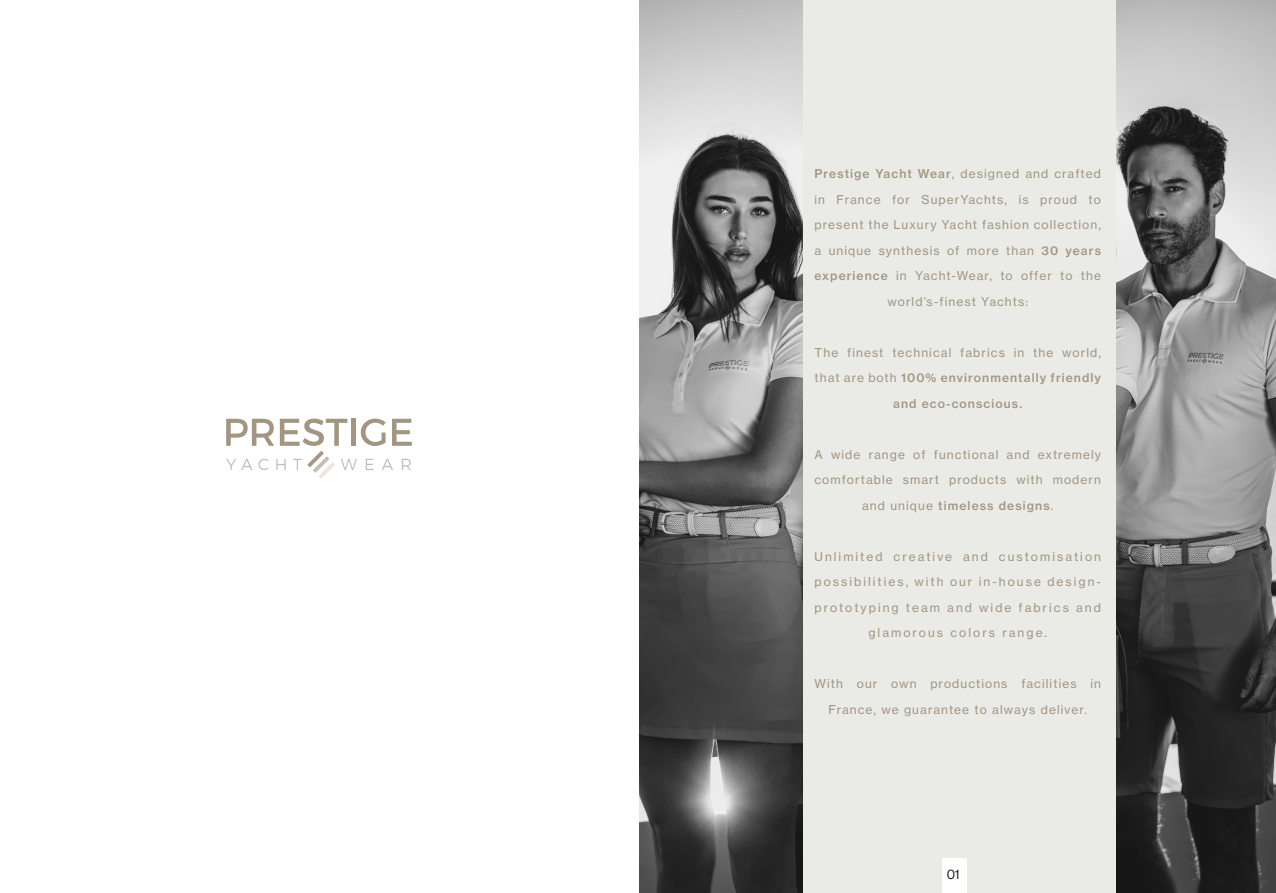
<style>
.page{position:relative;width:1276px;height:893px;background:#fff}
.page>*{position:absolute;margin:0;border:0;box-sizing:border-box;transform-origin:0 0}
.t1{font:13.5px "N Haas Grotesk DS Pro 55 Rg";color:#231f20}
.t2{font:12px/25.5px "N Haas Grotesk TX Pro 55 Rg";letter-spacing:.09em;color:#a29683;text-align:center}
.t3{font:12px/25.5px "N Haas Grotesk TX Pro 55 Rg";letter-spacing:.17em;color:#a29683;text-align:center}
.s1{font-family:"N Haas Grotesk TX Pro 65 Md"}
</style>
<div class="page">
<div style="left:776px;top:0;width:365px;height:893px;background:#eaeae7"></div>
<svg style="left:226px;top:419px;width:186px;height:60px"></svg>
<img style="left:639px;top:0;width:164px;height:893px">
<img style="left:1116px;top:0;width:160px;height:893px">
<div style="left:942px;top:859px;width:25px;height:34px;background:#fff"></div>
<p class="t2" style="left:814px;top:161px;width:288px"><span class="s1">Prestige Yacht Wear</span>, designed and crafted in France for SuperYachts, is proud to present the Luxury Yacht fashion collection, a unique synthesis of more than <span class="s1">30 years experience</span> in Yacht-Wear, to offer to the world’s-finest Yachts:</p>
<p class="t2" style="left:814px;top:339px;width:288px">The finest technical fabrics in the world, that are both <span class="s1">100% environmentally friendly and eco-conscious.</span></p>
<p class="t2" style="left:814px;top:441px;width:288px">A wide range of functional and extremely comfortable smart products with modern and unique <span class="s1">timeless designs</span>.</p>
<p class="t3" style="left:814px;top:543px;width:288px">Unlimited creative and customisation possibilities, with our in-house design&shy;prototyping team and wide fabrics and glamorous colors range.</p>
<p class="t2" style="left:814px;top:671px;width:288px">With our own productions facilities in<br>France, we guarantee to always deliver.</p>
<p class="t1" style="left:946px;top:867px;width:14px">01</p>
</div>
